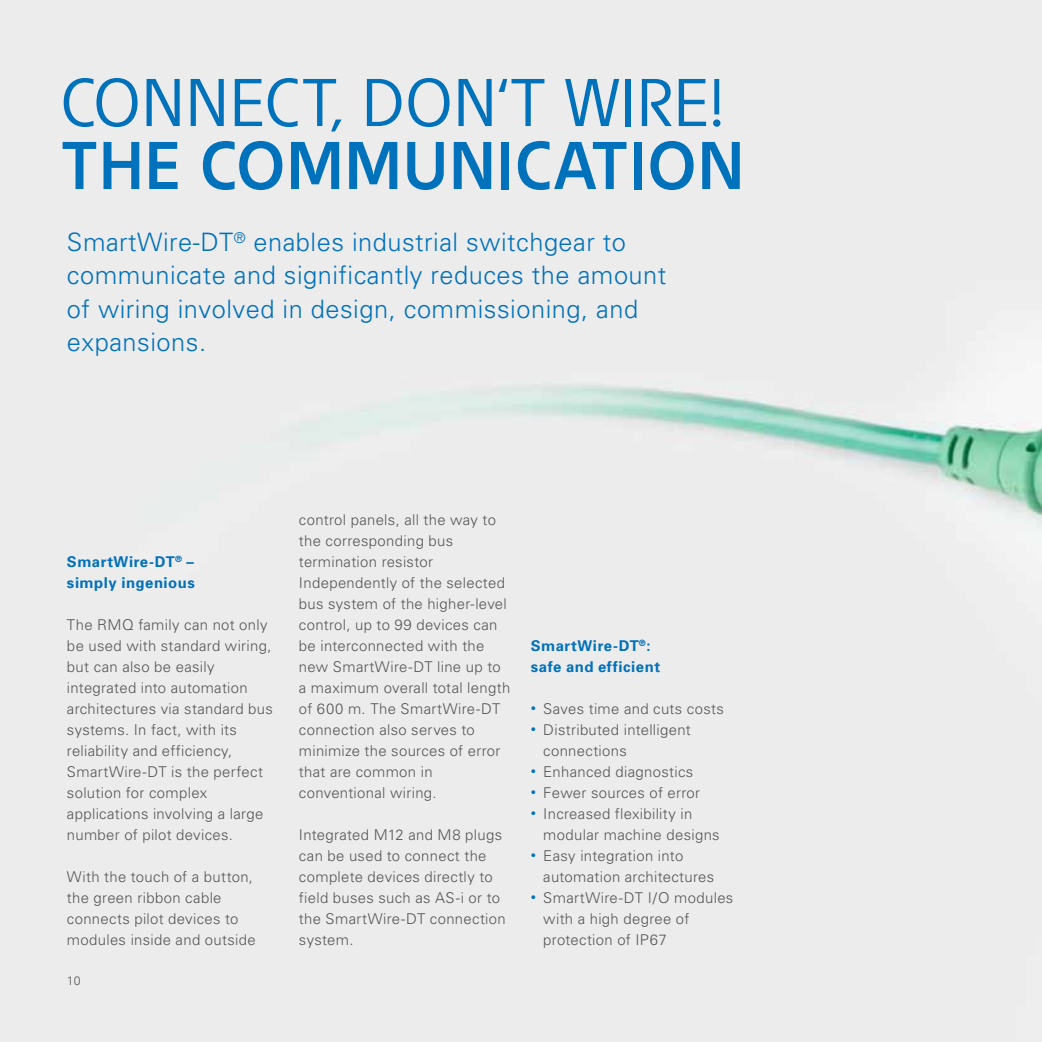
<style>
.page{position:relative;width:1042px;height:1042px;background:#ececec}
.page>*{position:absolute;margin:0;border:0;box-sizing:border-box;transform-origin:0 0}
.t1{font:66.5px "Eaton";letter-spacing:.005em;color:#0071bb}
.t2{font:700 66.5px "Eaton";letter-spacing:.03em;color:#0071bb}
.t3{font:300 25.38px/33.2px "Univers";letter-spacing:.02em;color:#0071bb}
.t4{font:300 14.88px/21px "Univers";letter-spacing:.02em;color:#565656}
.t5{font:700 14.88px/21px "Univers";letter-spacing:.035em;color:#0071bb}
.t6{font:300 12.25px "Univers";color:#565656}
</style>
<div class="page">
<h1 class="t1" style="left:60px;top:61px;width:666px">CONN ECT, DON‘T WIRE!</h1>
<h1 class="t2" style="left:61px;top:124px;width:676px">THE COMMUNICATION</h1>
<h2 class="t3" style="left:67px;top:226px;width:601px">SmartWire-DT<sup>®</sup> enables industrial switchgear to communicate and significantly reduces the amount of wiring involved in design, commissioning, and expansions.</h2>
<p class="t5" style="left:67px;top:551px;width:129px">SmartWire-DT<sup>®</sup> – simply ingenious</p>
<p class="t4" style="left:67px;top:614px;width:207px">The RMQ family can not only be used with standard wiring, but can also be easily integrated into automation architectures via standard bus systems. In fact, with its reliability and efficiency,<br>SmartWire-DT is the perfect solution for complex applications involving a large number of pilot devices.</p>
<p class="t4" style="left:67px;top:866px;width:190px">With the touch of a button, the green ribbon cable connects pilot devices to modules inside and outside</p>
<p class="t6" style="left:67px;top:973px;width:15px">10</p>
<p class="t4" style="left:299px;top:509px;width:213px">control panels, all the way to the corresponding bus termination resistor<br>Independently of the selected bus system of the higher-level control, up to 99 devices can be interconnected with the new SmartWire-DT line up to a maximum overall total length of 600 m. The SmartWire-DT connection also serves to minimize the sources of error that are common in conventional wiring.</p>
<p class="t4" style="left:299px;top:824px;width:208px">Integrated M12 and M8 plugs can be used to connect the complete devices directly to field buses such as AS-i or to the SmartWire-DT connection system.</p>
<p class="t5" style="left:531px;top:635px;width:131px">SmartWire-DT<sup>®</sup>: safe and efficient</p>
<p class="t4" style="left:531px;top:698px;width:194px"><sup>•</sup> Saves time and cuts costs</p>
<p class="t4" style="left:543px;top:719px;width:149px;text-indent:-12px"><sup>•</sup> Distributed intelligent connections</p>
<p class="t4" style="left:531px;top:761px;width:164px"><sup>•</sup> Enhanced diagnostics</p>
<p class="t4" style="left:531px;top:782px;width:171px"><sup>•</sup> Fewer sources of error</p>
<p class="t4" style="left:543px;top:803px;width:178px;text-indent:-12px"><sup>•</sup> Increased flexibility in modular machine designs</p>
<p class="t4" style="left:543px;top:845px;width:172px;text-indent:-12px"><sup>•</sup> Easy integration into automation architectures</p>
<p class="t4" style="left:543px;top:887px;width:192px;text-indent:-12px"><sup>•</sup> SmartWire-DT I/O modules with a high degree of protection of IP67</p>
</div>
